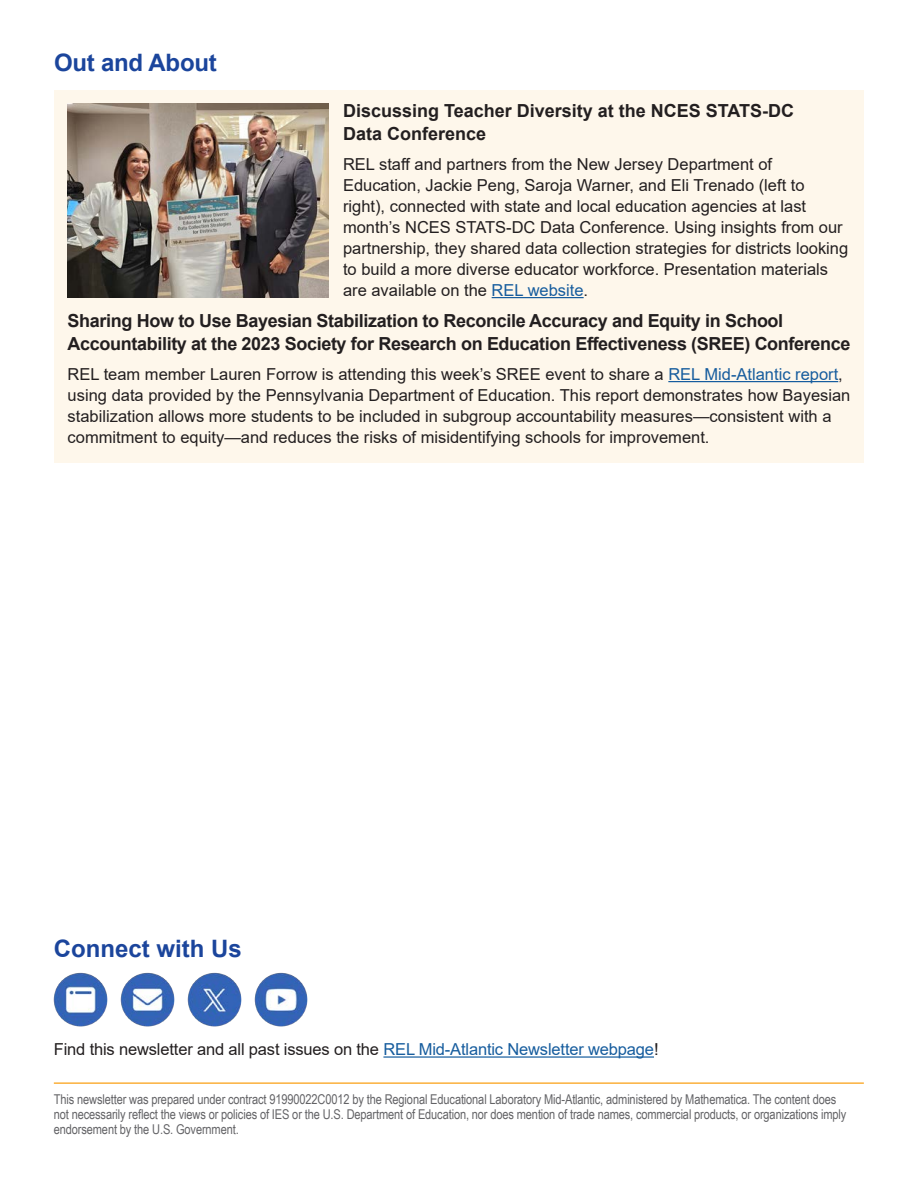
<style>
.page{position:relative;width:918px;height:1188px;background:#fff}
.page>*{position:absolute;margin:0;border:0;box-sizing:border-box;transform-origin:0 0}
.t1{font:700 24px "Arial";color:#1b459c}
.t2{font:700 18px/22.5px "Arial";letter-spacing:-.02em;color:#231f20}
.t3{font:700 18px/22.5px "Arial";color:#231f20}
.t4{font:16.5px/21px "Arial";color:#231f20}
.t5{font:13.5px/15px "Arial Narrow";letter-spacing:-.01em;color:#636366}
.s1{color:#175d9e}
</style>
<div class="page">
<hr style="left:54px;top:1082px;width:810px;height:2px;background:#fbb03b">
<hr style="left:383px;top:1056px;width:271px;height:2px;background:#175d9e">
<div style="left:54px;top:90px;width:810px;height:373px;background:#fef7eb"></div>
<hr style="left:492px;top:297px;width:92px;height:1px;background:#175d9e">
<hr style="left:668px;top:381px;width:170px;height:1px;background:#175d9e">
<img style="left:68px;top:104px;width:260px;height:193px">
<img style="left:121px;top:972px;width:53px;height:54px">
<img style="left:54px;top:972px;width:54px;height:54px">
<img style="left:254px;top:972px;width:54px;height:54px">
<img style="left:187px;top:972px;width:54px;height:54px">
<h2 class="t1" style="left:54px;top:46px;width:164px">Out and About</h2>
<p class="t3" style="left:343px;top:100px;width:453px">Discussing Teacher Diversity at the NCES STATS-DC<br>Data Conference</p>
<p class="t4" style="left:343px;top:153px;width:507px">REL staff and partners from the New Jersey Department of Education, Jackie Peng, Saroja Warner, and Eli Trenado (left to right), connected with state and local education agencies at last month’s NCES STATS-DC Data Conference. Using insights from our partnership, they shared data collection strategies for districts looking to build a more diverse educator workforce. Presentation materials are available on the <span class="s1">REL website</span>.</p>
<p class="t2" style="left:68px;top:310px;width:784px">Sharing How to Use Bayesian Stabilization to Reconcile Accuracy and Equity in School<br>Accountability at the 2023 Society for Research on Education Effectiveness (SREE) Conference</p>
<p class="t4" style="left:68px;top:363px;width:784px">REL team member Lauren Forrow is attending this week’s SREE event to share a <span class="s1">REL Mid-Atlantic report</span>, using data provided by the Pennsylvania Department of Education. This report demonstrates how Bayesian stabilization allows more students to be included in subgroup accountability measures—consistent with a commitment to equity—and reduces the risks of misidentifying schools for improvement.</p>
<h2 class="t1" style="left:54px;top:932px;width:190px">Connect with Us</h2>
<p class="t4" style="left:54px;top:1039px;width:606px">Find this newsletter and all past issues on the <span class="s1">REL Mid-Atlantic Newsletter webpage</span>!</p>
<p class="t5" style="left:54px;top:1091px;width:794px">This newsletter was prepared under contract 91990022C0012 by the Regional Educational Laboratory Mid-Atlantic, administered by Mathematica. The content does not necessarily reflect the views or policies of IES or the U.S. Department of Education, nor does mention of trade names, commercial products, or organizations imply endorsement by the U.S. Government.</p>
</div>
